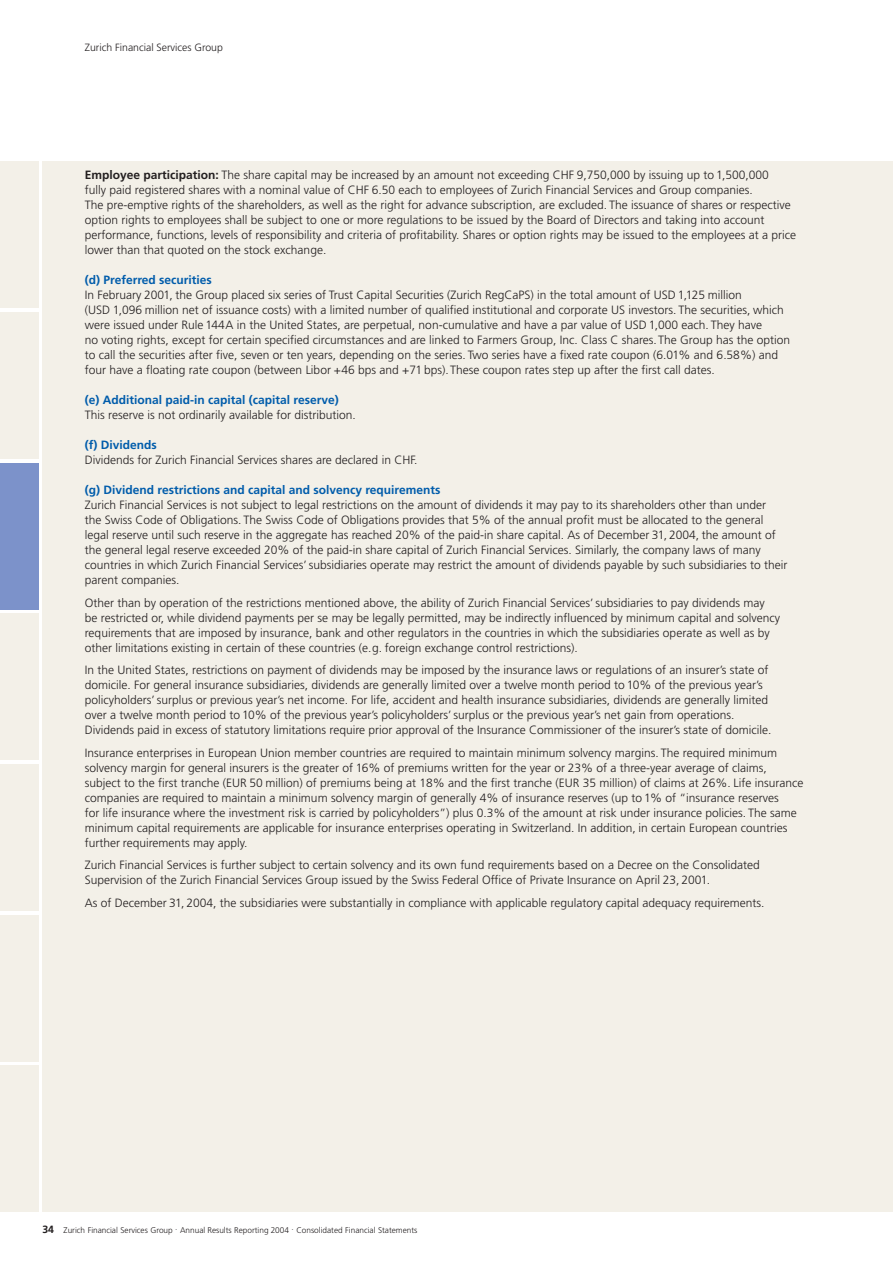
<style>
.page{position:relative;width:893px;height:1263px;background:#fff}
.page>*{position:absolute;margin:0;border:0;box-sizing:border-box;transform-origin:0 0}
.t1{font:300 12px/15px "Frutiger";color:#231f20}
.t2{font:700 12px "Frutiger";color:#005cab}
.t3{font:300 10.5px "Frutiger";color:#231f20}
.t4{font:300 8.25px "Frutiger";color:#231f20}
.s1{font-weight:700}
.s2{font-weight:700;font-size:10.5px}
</style>
<div class="page">
<div style="left:42px;top:162px;width:850px;height:1050px;background:#f3f0e8"></div>
<div style="left:0;top:162px;width:38px;height:146px;background:#f3f0e8"></div>
<div style="left:0;top:312px;width:38px;height:147px;background:#f3f0e8"></div>
<div style="left:0;top:463px;width:38px;height:146px;background:#7c92ca"></div>
<div style="left:0;top:614px;width:38px;height:146px;background:#f3f0e8"></div>
<div style="left:0;top:764px;width:38px;height:147px;background:#f3f0e8"></div>
<div style="left:0;top:915px;width:38px;height:146px;background:#f3f0e8"></div>
<div style="left:0;top:1066px;width:38px;height:146px;background:#f3f0e8"></div>
<p class="t3" style="left:85px;top:43px;width:140px">Zurich Financial Services Group</p>
<p class="t1" style="left:85px;top:168px;width:712px"><span class="s1">Employee participation:</span> The share capital may be increased by an amount not exceeding CHF 9,750,000 by issuing up to 1,500,000<br>fully paid registered shares with a nominal value of CHF 6.50 each to employees of Zurich Financial Services and Group companies.<br>The pre-emptive rights of the shareholders, as well as the right for advance subscription, are excluded. The issuance of shares or respective option rights to employees shall be subject to one or more regulations to be issued by the Board of Directors and taking into account performance, functions, levels of responsibility and criteria of profitability. Shares or option rights may be issued to the employees at a price lower than that quoted on the stock exchange.</p>
<p class="t2" style="left:85px;top:275px;width:128px">(d) Preferred securities</p>
<p class="t1" style="left:85px;top:288px;width:706px">In February 2001, the Group placed six series of Trust Capital Securities (Zurich RegCaPS) in the total amount of USD 1,125 million<br>(USD 1,096 million net of issuance costs) with a limited number of qualified institutional and corporate US investors. The securities, which were issued under Rule 144A in the United States, are perpetual, non-cumulative and have a par value of USD 1,000 each. They have<br>no voting rights, except for certain specified circumstances and are linked to Farmers Group, Inc. Class C shares.The Group has the option to call the securities after five, seven or ten years, depending on the series. Two series have a fixed rate coupon (6.01% and 6.58%) and four have a floating rate coupon (between Libor +46 bps and +71 bps).These coupon rates step up after the first call dates.</p>
<p class="t2" style="left:85px;top:395px;width:255px">(e) Additional paid-in capital (capital reserve)</p>
<p class="t1" style="left:85px;top:408px;width:272px">This reserve is not ordinarily available for distribution.</p>
<p class="t2" style="left:85px;top:440px;width:73px">(f) Dividends</p>
<p class="t1" style="left:85px;top:453px;width:334px">Dividends for Zurich Financial Services shares are declared in CHF.</p>
<p class="t2" style="left:85px;top:485px;width:357px">(g) Dividend restrictions and capital and solvency requirements</p>
<p class="t1" style="left:85px;top:498px;width:704px">Zurich Financial Services is not subject to legal restrictions on the amount of dividends it may pay to its shareholders other than under<br>the Swiss Code of Obligations. The Swiss Code of Obligations provides that 5% of the annual profit must be allocated to the general legal reserve until such reserve in the aggregate has reached 20% of the paid-in share capital. As of December 31, 2004, the amount of the general legal reserve exceeded 20% of the paid-in share capital of Zurich Financial Services. Similarly, the company laws of many countries in which Zurich Financial Services’ subsidiaries operate may restrict the amount of dividends payable by such subsidiaries to their parent companies.</p>
<p class="t1" style="left:85px;top:596px;width:696px">Other than by operation of the restrictions mentioned above, the ability of Zurich Financial Services’ subsidiaries to pay dividends may be restricted or, while dividend payments per se may be legally permitted, may be indirectly influenced by minimum capital and solvency requirements that are imposed by insurance, bank and other regulators in the countries in which the subsidiaries operate as well as by other limitations existing in certain of these countries (e.g. foreign exchange control restrictions).</p>
<p class="t1" style="left:85px;top:663px;width:688px">In the United States, restrictions on payment of dividends may be imposed by the insurance laws or regulations of an insurer’s state of domicile. For general insurance subsidiaries, dividends are generally limited over a twelve month period to 10% of the previous year’s policyholders’ surplus or previous year’s net income. For life, accident and health insurance subsidiaries, dividends are generally limited over a twelve month period to 10% of the previous year’s policyholders’ surplus or the previous year’s net gain from operations.<br>Dividends paid in excess of statutory limitations require prior approval of the Insurance Commissioner of the insurer’s state of domicile.</p>
<p class="t1" style="left:85px;top:746px;width:720px">Insurance enterprises in European Union member countries are required to maintain minimum solvency margins. The required minimum solvency margin for general insurers is the greater of 16% of premiums written for the year or 23% of a three-year average of claims, subject to the first tranche (EUR 50 million) of premiums being at 18% and the first tranche (EUR 35 million) of claims at 26%. Life insurance companies are required to maintain a minimum solvency margin of generally 4% of insurance reserves (up to 1% of “insurance reserves<br>for life insurance where the investment risk is carried by policyholders”) plus 0.3% of the amount at risk under insurance policies. The same minimum capital requirements are applicable for insurance enterprises operating in Switzerland. In addition, in certain European countries further requirements may apply.</p>
<p class="t1" style="left:85px;top:858px;width:676px">Zurich Financial Services is further subject to certain solvency and its own fund requirements based on a Decree on the Consolidated<br>Supervision of the Zurich Financial Services Group issued by the Swiss Federal Office of Private Insurance on April 23, 2001.</p>
<p class="t1" style="left:85px;top:896px;width:681px">As of December 31, 2004, the subsidiaries were substantially in compliance with applicable regulatory capital adequacy requirements.</p>
<p class="t4" style="left:42px;top:1227px;width:376px"><span class="s2">34</span> Zurich Financial Services Group . Annual Results Reporting 2004 . Consolidated Financial Statements</p>
</div>
